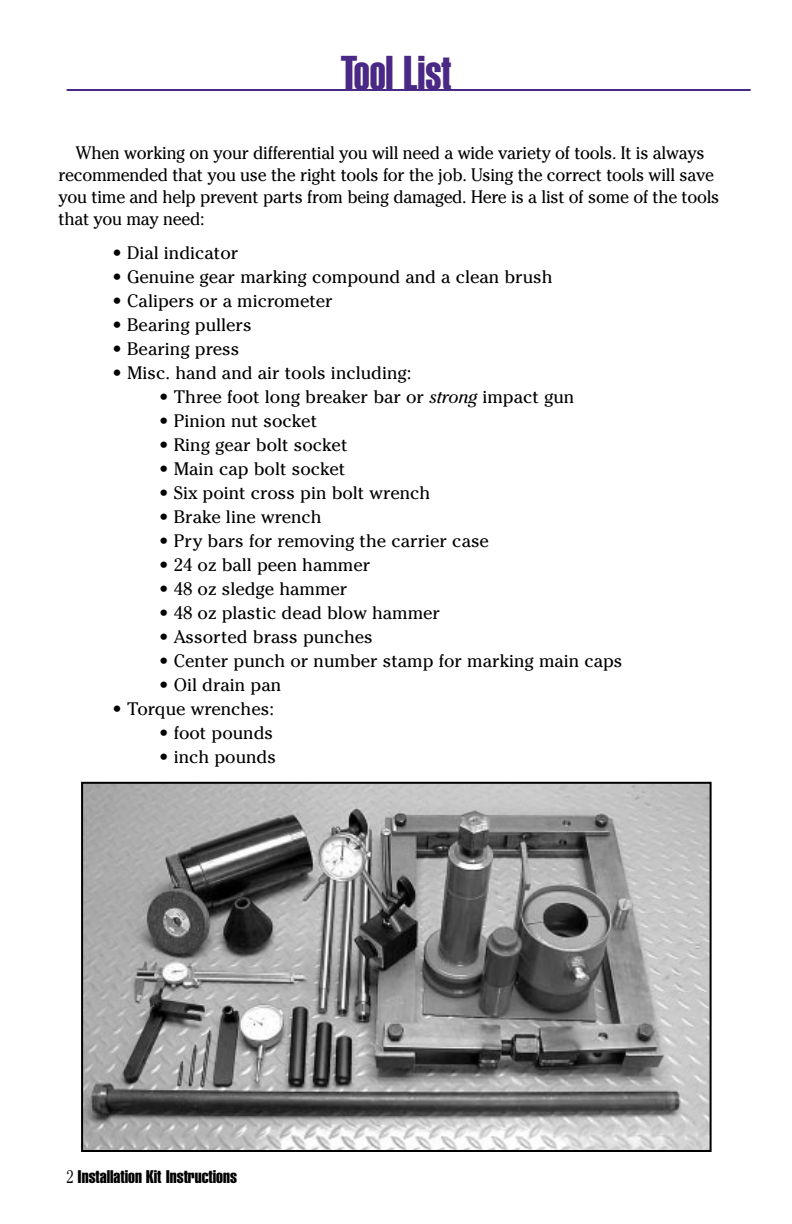
<style>
.page{position:relative;width:792px;height:1224px;background:#fff}
.page>*{position:absolute;margin:0;border:0;box-sizing:border-box;transform-origin:0 0}
.t1{font:48px "Helvetica Extra Compressed";color:#4a2885}
.t2{font:18px "Cheltenham";color:#000}
.t3{font:18px/22px "Cheltenham";color:#000;scale:.95 1}
.t4{font:18px "Helvetica Extra Compressed";color:#000;scale:1.15 1}
.s1{font-style:italic}
.s2{font-family:"Cheltenham";font-weight:300}
</style>
<div class="page">
<hr style="left:67px;top:89px;width:684px;height:2px;background:#4a2885">
<img style="left:84px;top:785px;width:625px;height:364px">
<div style="left:81px;top:782px;width:631px;height:370px;border:2px solid #000"></div>
<h1 class="t1" style="left:341px;top:56px;width:112px">Tool List</h1>
<p class="t3" style="left:59px;top:143px;width:697px;text-indent:17px">When working on your differential you will need a wide variety of tools. It is always recommended that you use the right tools for the job. Using the correct tools will save you time and help prevent parts from being damaged. Here is a list of some of the tools that you may need:</p>
<p class="t2" style="left:113px;top:246px;width:127px">• Dial indicator</p>
<p class="t2" style="left:113px;top:270px;width:441px">• Genuine gear marking compound and a clean brush</p>
<p class="t2" style="left:113px;top:294px;width:222px">• Calipers or a micrometer</p>
<p class="t2" style="left:113px;top:318px;width:141px">• Bearing pullers</p>
<p class="t2" style="left:113px;top:342px;width:128px">• Bearing press</p>
<p class="t2" style="left:113px;top:366px;width:300px">• Misc. hand and air tools including:</p>
<p class="t2" style="left:159px;top:390px;width:417px">• Three foot long breaker bar or <span class="s1">strong</span> impact gun</p>
<p class="t2" style="left:159px;top:414px;width:159px">• Pinion nut socket</p>
<p class="t2" style="left:159px;top:438px;width:190px">• Ring gear bolt socket</p>
<p class="t2" style="left:159px;top:462px;width:188px">• Main cap bolt socket</p>
<p class="t2" style="left:159px;top:486px;width:273px">• Six point cross pin bolt wrench</p>
<p class="t2" style="left:159px;top:510px;width:164px">• Brake line wrench</p>
<p class="t2" style="left:159px;top:534px;width:331px">• Pry bars for removing the carrier case</p>
<p class="t2" style="left:159px;top:558px;width:213px">• 24 oz ball peen hammer</p>
<p class="t2" style="left:159px;top:582px;width:190px">• 48 oz sledge hammer</p>
<p class="t2" style="left:159px;top:606px;width:282px">• 48 oz plastic dead blow hammer</p>
<p class="t2" style="left:159px;top:630px;width:215px">• Assorted brass punches</p>
<p class="t2" style="left:159px;top:654px;width:465px">• Center punch or number stamp for marking main caps</p>
<p class="t2" style="left:159px;top:678px;width:123px">• Oil drain pan</p>
<p class="t2" style="left:113px;top:702px;width:163px">• Torque wrenches:</p>
<p class="t2" style="left:159px;top:726px;width:115px">• foot pounds</p>
<p class="t2" style="left:159px;top:750px;width:118px">• inch pounds</p>
<p class="t4" style="left:67px;top:1170px;width:150px"><span class="s2">2</span> Installation Kit Instructions</p>
</div>
